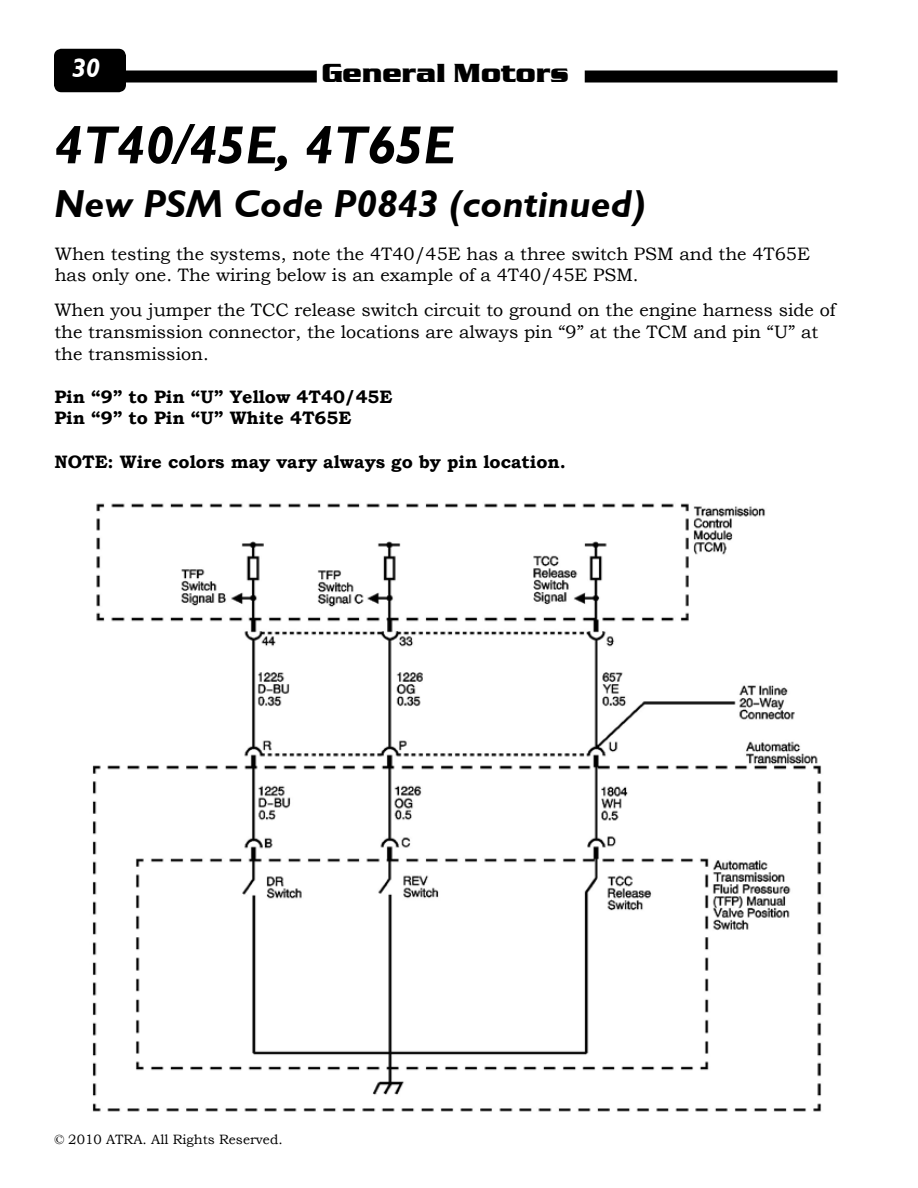
<style>
.page{position:relative;width:918px;height:1188px;background:#fff}
.page>*{position:absolute;margin:0;border:0;box-sizing:border-box;transform-origin:0 0}
.t1{font:54px "Garrison Sans BOLDITALIC";color:#000}
.t2{font:39px "Garrison Sans BOLDITALIC";color:#000}
.t3{font:700 27px "Serpentine";color:#000}
.t4{font:27px "Garrison Sans BOLDITALIC";color:#fff}
.t5{font:18px/21.6px "Bookman Old Style";color:#000}
.t6{font:700 18px/21.6px "Bookman Old Style";color:#000}
.t7{font:13.5px "Bookman Old Style";color:#000}
</style>
<div class="page">
<div style="left:55px;top:50px;width:70px;height:42px;background:#000;border-radius:7px"></div>
<div style="left:54px;top:49px;width:72px;height:43px;border:2px solid #000;border-radius:7px"></div>
<div style="left:585px;top:70px;width:252px;height:12px;background:#000"></div>
<div style="left:111px;top:70px;width:206px;height:12px;background:#000"></div>
<img style="left:92px;top:503px;width:730px;height:609px">
<h3 class="t4" style="left:72px;top:53px;width:30px">30</h3>
<h3 class="t3" style="left:322px;top:59px;width:249px">General Motors</h3>
<h1 class="t1" style="left:55px;top:114px;width:402px">4T40/45E, 4T65E</h1>
<h2 class="t2" style="left:54px;top:181px;width:593px">New PSM Code P0843 (continued)</h2>
<p class="t5" style="left:55px;top:243px;width:757px">When testing the systems, note the 4T40/45E has a three switch PSM and the 4T65E has only one. The wiring below is an example of a 4T40/45E PSM.</p>
<p class="t5" style="left:54px;top:300px;width:783px">When you jumper the TCC release switch circuit to ground on the engine harness side of the transmission connector, the locations are always pin “9” at the TCM and pin “U” at the transmission.</p>
<p class="t6" style="left:54px;top:386px;width:340px">Pin “9” to Pin “U” Yellow 4T40/45E<br>Pin “9” to Pin “U” White 4T65E</p>
<p class="t6" style="left:54px;top:451px;width:513px">NOTE: Wire colors may vary always go by pin location.</p>
<p class="t7" style="left:54px;top:1130px;width:230px">© 2010 ATRA. All Rights Reserved.</p>
</div>
